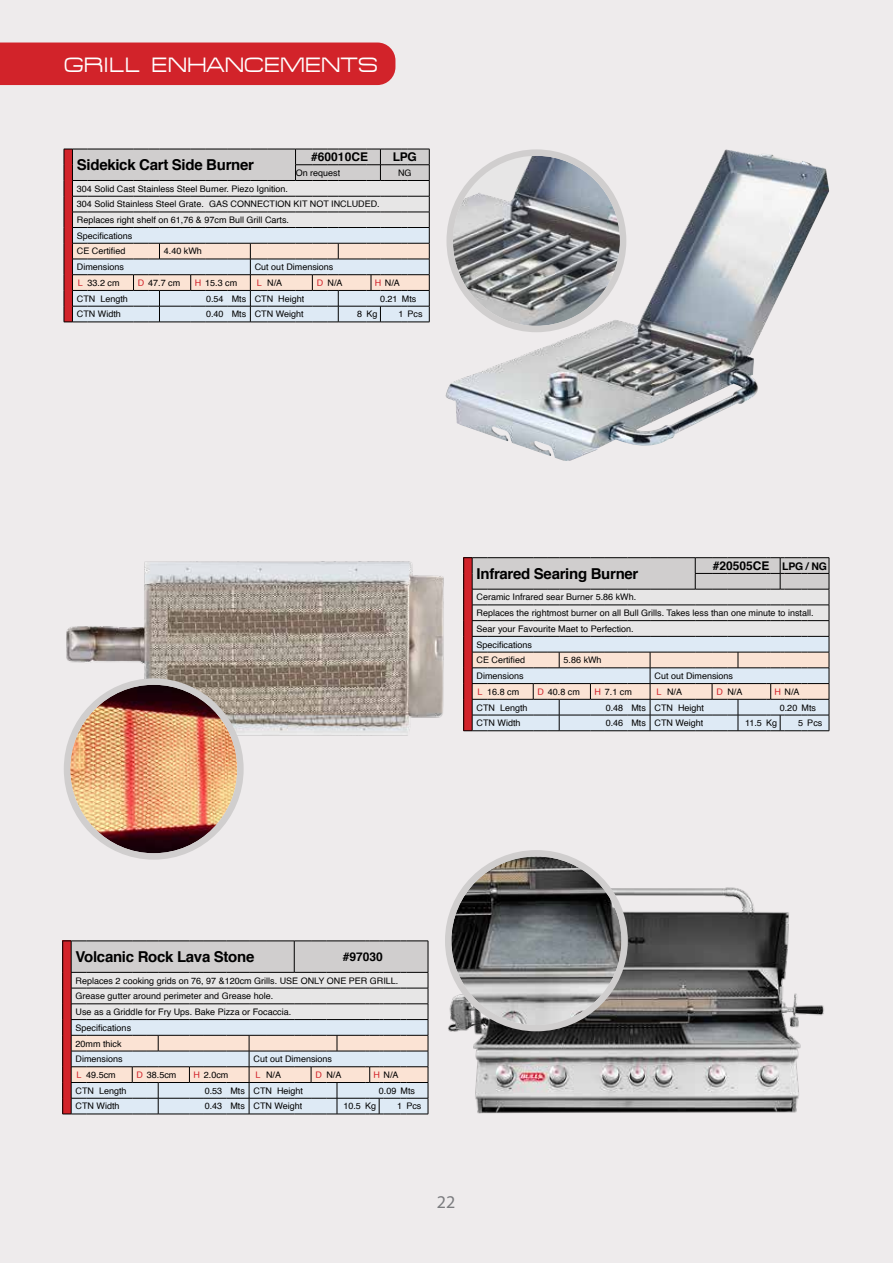
<style>
.page{position:relative;width:893px;height:1263px;background:#eeebec}
.page>*{position:absolute;margin:0;border:0;box-sizing:border-box;transform-origin:0 0}
.t1{font:21px "Federation";color:#fff}
.t2{font:18px "Myriad Pro";color:#7b7c7f}
.t3{font:700 15px "Helvetica";letter-spacing:-.02em;color:#000}
.t4{font:700 12px "Helvetica";color:#000}
.t5{font:9px/15.8px "Helvetica";color:#000}
.s1{color:#d2232a}
.s2{font-size:10.5px}
</style>
<div class="page">
<svg style="left:64px;top:149px;width:366px;height:174px"></svg>
<svg style="left:463px;top:557px;width:367px;height:174px"></svg>
<img style="left:66px;top:561px;width:378px;height:177px">
<img style="left:446px;top:149px;width:383px;height:312px">
<svg style="left:62px;top:941px;width:367px;height:174px"></svg>
<img style="left:446px;top:887px;width:378px;height:227px">
<img style="left:453px;top:156px;width:167px;height:170px">
<div style="left:446px;top:149px;width:180px;height:183px;border:6px solid #d0cece;border-radius:50%"></div>
<img style="left:70px;top:685px;width:167px;height:168px">
<div style="left:64px;top:678px;width:180px;height:182px;border:6px solid #d0cece;border-radius:50%"></div>
<img style="left:451px;top:857px;width:170px;height:168px">
<div style="left:445px;top:850px;width:183px;height:181px;border:6px solid #d0cece;border-radius:50%"></div>
<div style="left:0;top:43px;width:395px;height:42px;background:#d2232a"></div>
<h1 class="t1" style="left:64px;top:53px;width:316px">GRILL ENHANCEMENTS</h1>
<h3 class="t4" style="left:311px;top:147px;width:58px">#60010CE</h3>
<h3 class="t4" style="left:393px;top:147px;width:26px">LPG</h3>
<p class="t5" style="left:296px;top:165px;width:46px">On request</p>
<p class="t5" style="left:398px;top:165px;width:15px">NG</p>
<p class="t5" style="left:77px;top:181px;width:304px">304 Solid Cast Stainless Steel Burner. Piezo Ignition.<br>304 Solid Stainless Steel Grate. GAS CONNECTION KIT NOT INCLUDED.<br>Replaces right shelf on 61,76 &amp; 97cm Bull Grill Carts.<br>Specifications<br>CE Certified</p>
<h3 class="t3" style="left:77px;top:153px;width:179px">Sidekick Cart Side Burner</h3>
<p class="t5" style="left:164px;top:244px;width:40px">4.40 kWh</p>
<p class="t5" style="left:77px;top:259px;width:49px">Dimensions</p>
<p class="t5" style="left:255px;top:259px;width:80px">Cut out Dimensions</p>
<p class="t5" style="left:78px;top:275px;width:43px"><span class="s1">L</span> 33.2 cm</p>
<p class="t5" style="left:138px;top:275px;width:44px"><span class="s1">D</span> 47.7 cm</p>
<p class="t5" style="left:195px;top:275px;width:44px"><span class="s1">H</span> 15.3 cm</p>
<p class="t5" style="left:257px;top:275px;width:27px"><span class="s1">L</span> N/A</p>
<p class="t5" style="left:317px;top:275px;width:27px"><span class="s1">D</span> N/A</p>
<p class="t5" style="left:375px;top:275px;width:27px"><span class="s1">H</span> N/A</p>
<p class="t5" style="left:77px;top:291px;width:53px">CTN Length</p>
<p class="t5" style="left:206px;top:291px;width:100px">0.54 Mts CTN Height</p>
<p class="t5" style="left:380px;top:291px;width:38px">0.21 Mts</p>
<p class="t5" style="left:77px;top:307px;width:46px">CTN Width</p>
<p class="t5" style="left:206px;top:307px;width:99px">0.40 Mts CTN Weight</p>
<p class="t5" style="left:357px;top:307px;width:22px">8 Kg</p>
<p class="t5" style="left:398px;top:307px;width:26px">1 Pcs</p>
<h3 class="t4" style="left:713px;top:556px;width:116px">#20505CE <span class="s2">LPG / NG</span></h3>
<p class="t5" style="left:477px;top:590px;width:338px">Ceramic Infrared sear Burner 5.86 kWh.<br>Replaces the rightmost burner on all Bull Grills. Takes less than one minute to install.<br>Sear your Favourite Maet to Perfection.<br>Specifications<br>CE Certified</p>
<h3 class="t3" style="left:477px;top:562px;width:163px">Infrared Searing Burner</h3>
<p class="t5" style="left:564px;top:653px;width:40px">5.86 kWh</p>
<p class="t5" style="left:477px;top:668px;width:49px">Dimensions</p>
<p class="t5" style="left:654px;top:668px;width:80px">Cut out Dimensions</p>
<p class="t5" style="left:477px;top:684px;width:43px"><span class="s1">L</span> 16.8 cm</p>
<p class="t5" style="left:537px;top:684px;width:44px"><span class="s1">D</span> 40.8 cm</p>
<p class="t5" style="left:595px;top:684px;width:39px"><span class="s1">H</span> 7.1 cm</p>
<p class="t5" style="left:656px;top:684px;width:27px"><span class="s1">L</span> N/A</p>
<p class="t5" style="left:717px;top:684px;width:27px"><span class="s1">D</span> N/A</p>
<p class="t5" style="left:774px;top:684px;width:27px"><span class="s1">H</span> N/A</p>
<p class="t5" style="left:477px;top:700px;width:53px">CTN Length</p>
<p class="t5" style="left:606px;top:700px;width:100px">0.48 Mts CTN Height</p>
<p class="t5" style="left:780px;top:700px;width:38px">0.20 Mts</p>
<p class="t5" style="left:477px;top:715px;width:46px">CTN Width</p>
<p class="t5" style="left:606px;top:715px;width:99px">0.46 Mts CTN Weight</p>
<p class="t5" style="left:745px;top:715px;width:34px">11.5 Kg</p>
<p class="t5" style="left:798px;top:715px;width:26px">5 Pcs</p>
<h3 class="t3" style="left:76px;top:945px;width:180px">Volcanic Rock Lava Stone</h3>
<h3 class="t4" style="left:343px;top:947px;width:42px">#97030</h3>
<p class="t5" style="left:76px;top:973px;width:324px">Replaces 2 cooking grids on 76, 97 &amp;120cm Grills. USE ONLY ONE PER GRILL.<br>Grease gutter around perimeter and Grease hole.<br>Use as a Griddle for Fry Ups. Bake Pizza or Focaccia.<br>Specifications<br>20mm thick<br>Dimensions</p>
<p class="t5" style="left:254px;top:1051px;width:80px">Cut out Dimensions</p>
<p class="t5" style="left:77px;top:1067px;width:41px"><span class="s1">L</span> 49.5cm</p>
<p class="t5" style="left:137px;top:1067px;width:41px"><span class="s1">D</span> 38.5cm</p>
<p class="t5" style="left:194px;top:1067px;width:36px"><span class="s1">H</span> 2.0cm</p>
<p class="t5" style="left:255px;top:1067px;width:27px"><span class="s1">L</span> N/A</p>
<p class="t5" style="left:316px;top:1067px;width:27px"><span class="s1">D</span> N/A</p>
<p class="t5" style="left:373px;top:1067px;width:27px"><span class="s1">H</span> N/A</p>
<p class="t5" style="left:76px;top:1083px;width:53px">CTN Length</p>
<p class="t5" style="left:205px;top:1083px;width:100px">0.53 Mts CTN Height</p>
<p class="t5" style="left:379px;top:1083px;width:38px">0.09 Mts</p>
<p class="t5" style="left:76px;top:1099px;width:46px">CTN Width</p>
<p class="t5" style="left:205px;top:1099px;width:99px">0.43 Mts CTN Weight</p>
<p class="t5" style="left:343px;top:1099px;width:34px">10.5 Kg</p>
<p class="t5" style="left:397px;top:1099px;width:26px">1 Pcs</p>
<h2 class="t2" style="left:437px;top:1191px;width:20px">22</h2>
</div>
